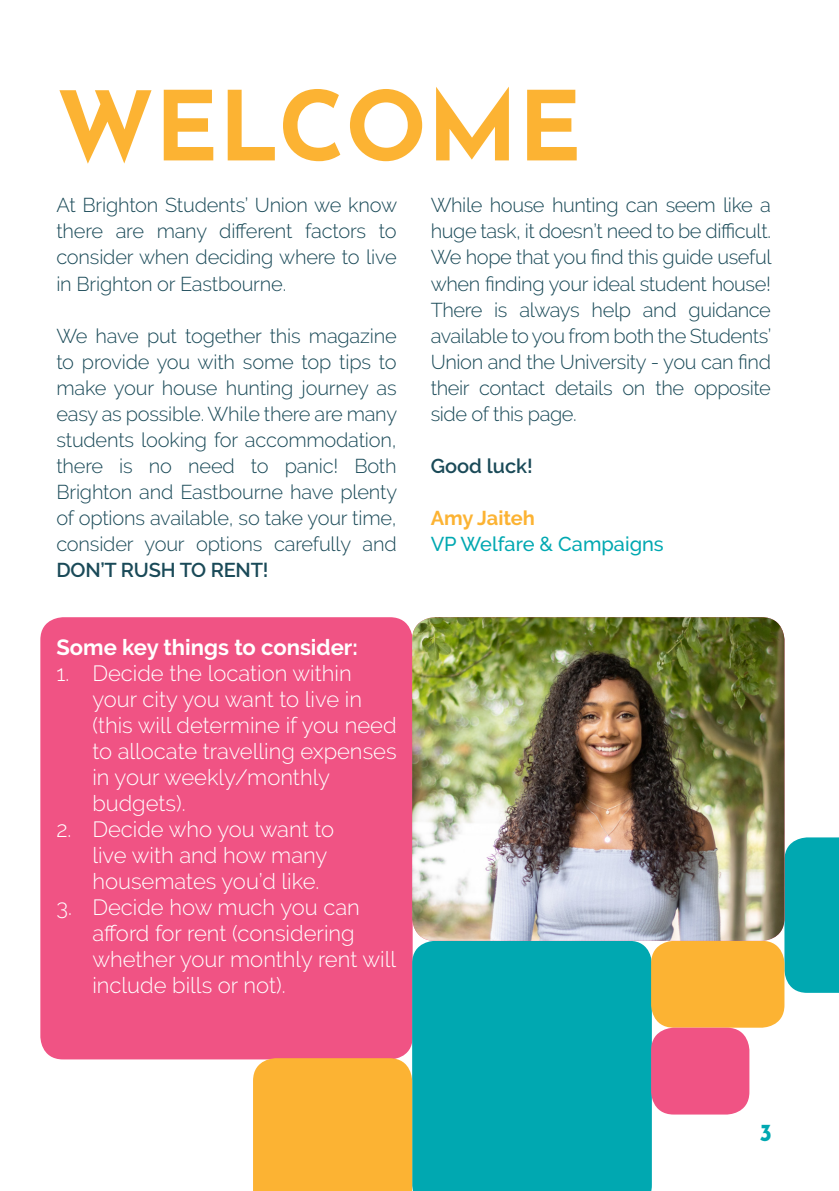
<style>
.page{position:relative;width:839px;height:1191px;background:#fff}
.page>*{position:absolute;margin:0;border:0;box-sizing:border-box;transform-origin:0 0}
.t1{font:700 96px "Josefin Sans";color:#fcb333}
.t2{font:700 24px "Josefin Sans";color:#00a8b1}
.t3{font:300 22px/26px "Raleway";color:#fff}
.t4{font:700 22px "Raleway";color:#fff}
.t5{font:300 20px/26px "Raleway";letter-spacing:-.01em;color:#1a4a58;text-align:justify}
.t6{font:500 20px "Raleway";color:#00a8b1}
.t7{font:600 20px "Raleway";color:#1a4a58}
.t8{font:700 20px "Raleway";color:#fcb333}
.s1{font-weight:600}
</style>
<div class="page">
<div style="left:40px;top:617px;width:373px;height:442px;background:#f05384;border-radius:23px"></div>
<div style="left:412px;top:940px;width:240px;height:250px;background:#00a8b1"></div>
<div style="left:784px;top:837px;width:55px;height:155px;background:#00a8b1"></div>
<div style="left:253px;top:1058px;width:159px;height:132px;background:#fcb333"></div>
<div style="left:651px;top:940px;width:133px;height:87px;background:#fcb333;border-radius:23px"></div>
<div style="left:651px;top:1027px;width:98px;height:87px;background:#f05384;border-radius:23px"></div>
<img style="left:412px;top:617px;width:372px;height:323px">
<p class="t1" style="left:56px;top:41px;width:527px">WELCOME</p>
<p class="t5" style="left:56px;top:192px;width:342px">At Brighton Students’ Union we know there are many different factors to consider when deciding where to live in Brighton or Eastbourne.</p>
<p class="t5" style="left:56px;top:322px;width:342px">We have put together this magazine to provide you with some top tips to make your house hunting journey as easy as possible. While there are many students looking for accommodation, there is no need to panic! Both Brighton and Eastbourne have plenty of options available, so take your time, consider your options carefully and <span class="s1">DON’T RUSH TO RENT!</span></p>
<p class="t4" style="left:56px;top:634px;width:303px">Some key things to consider:</p>
<p class="t3" style="left:92px;top:660px;width:306px;text-indent:-36px">1. Decide the location within your city you want to live in (this will determine if you need to allocate travelling expenses in your weekly/monthly budgets).</p>
<p class="t3" style="left:92px;top:816px;width:243px;text-indent:-36px">2. Decide who you want to live with and how many housemates you’d like.</p>
<p class="t3" style="left:92px;top:894px;width:305px;text-indent:-36px">3. Decide how much you can afford for rent (considering whether your monthly rent will include bills or not).</p>
<p class="t5" style="left:431px;top:192px;width:342px">While house hunting can seem like a huge task, it doesn’t need to be difficult.<br>We hope that you find this guide useful when finding your ideal student house!<br>There is always help and guidance available to you from both the Students’ Union and the University - you can find their contact details on the opposite side of this page.</p>
<p class="t7" style="left:431px;top:454px;width:104px">Good luck!</p>
<p class="t8" style="left:431px;top:506px;width:106px">Amy Jaiteh</p>
<p class="t6" style="left:431px;top:532px;width:235px">VP Welfare &amp; Campaigns</p>
<p class="t2" style="left:759px;top:1111px;width:14px">3</p>
</div>
